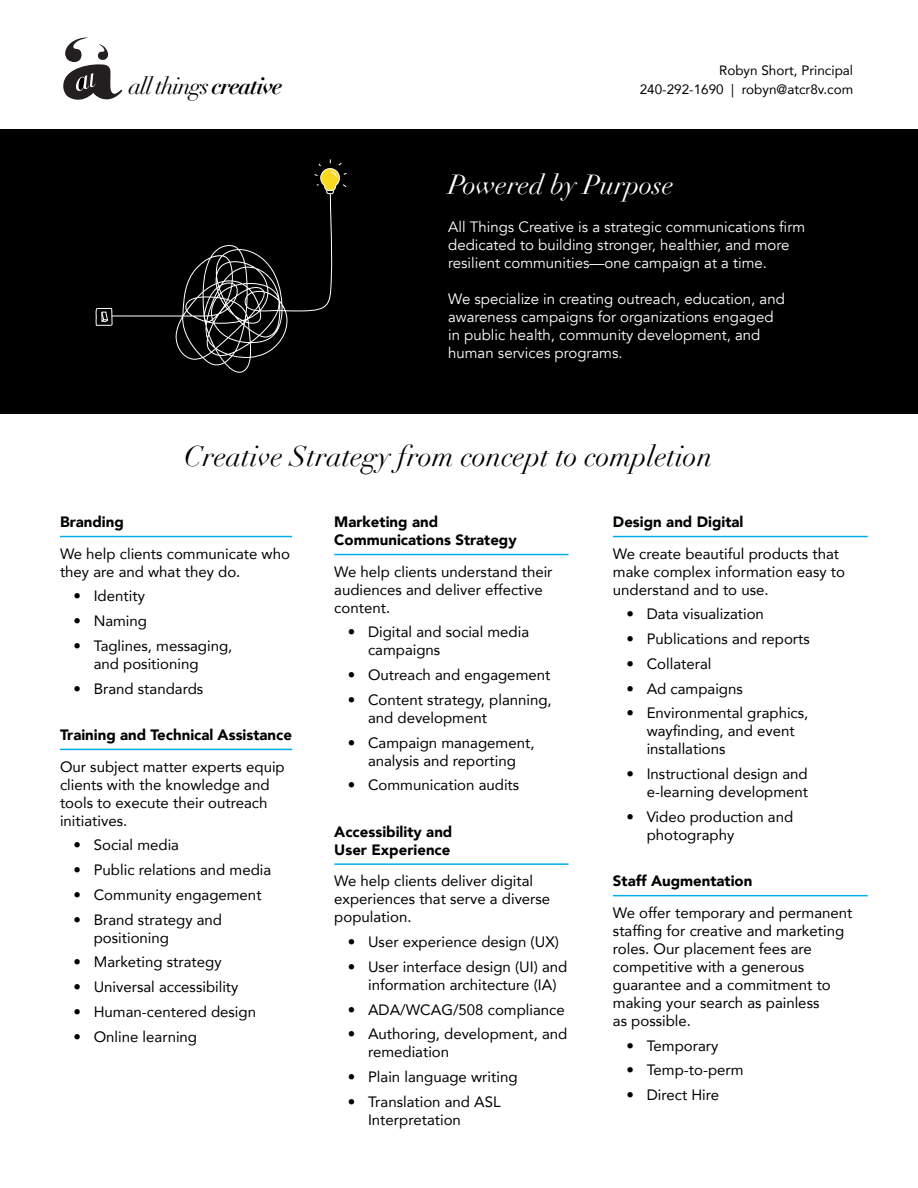
<style>
.page{position:relative;width:918px;height:1188px;background:#fff}
.page>*{position:absolute;margin:0;border:0;box-sizing:border-box;transform-origin:0 0}
.t1{font:italic 28.5px "Didot";color:#000}
.t2{font:italic 27px "Didot";color:#fff}
.t3{font:italic 23.55px "Didot LT Pro";letter-spacing:-.05em;color:#000}
.t4{font:15px/18px "Avenir";color:#000}
.t5{font:15px/18px "Avenir";color:#fff}
.t6{font:900 15px/18px "Avenir";color:#000}
.t7{font:13.5px "Avenir";color:#000}
.s1{font-weight:700}
</style>
<div class="page">
<div style="left:0;top:129px;width:918px;height:285px;background:#000"></div>
<hr style="left:60px;top:536px;width:232px;height:1px;background:#00aeef">
<hr style="left:60px;top:749px;width:232px;height:1px;background:#00aeef">
<hr style="left:334px;top:554px;width:235px;height:1px;background:#00aeef">
<hr style="left:334px;top:863px;width:235px;height:2px;background:#00aeef">
<hr style="left:613px;top:536px;width:255px;height:1px;background:#00aeef">
<hr style="left:613px;top:895px;width:255px;height:1px;background:#00aeef">
<svg style="left:63px;top:37px;width:59px;height:63px"></svg>
<svg style="left:96px;top:159px;width:251px;height:214px"></svg>
<p class="t7" style="left:719px;top:59px;width:136px">Robyn Short, Principal</p>
<p class="t3" style="left:129px;top:71px;width:155px">all things <span class="s1">creative</span></p>
<p class="t7" style="left:640px;top:79px;width:215px">240-292-1690 | robyn@atcr8v.com</p>
<p class="t2" style="left:448px;top:168px;width:227px">Powered by Purpose</p>
<p class="t5" style="left:448px;top:218px;width:359px">All Things Creative is a strategic communications firm dedicated to building stronger, healthier, and more resilient communities—one campaign at a time.</p>
<p class="t5" style="left:448px;top:290px;width:338px">We specialize in creating outreach, education, and awareness campaigns for organizations engaged in public health, community development, and human services programs.</p>
<p class="t1" style="left:184px;top:438px;width:530px">Creative Strategy from concept to completion</p>
<p class="t6" style="left:60px;top:513px;width:65px">Branding</p>
<p class="t4" style="left:60px;top:544px;width:231px">We help clients communicate who they are and what they do.</p>
<p class="t4" style="left:74px;top:587px;width:73px">• Identity</p>
<p class="t4" style="left:74px;top:612px;width:75px">• Naming</p>
<p class="t4" style="left:94px;top:636px;width:140px;text-indent:-20px">• Taglines, messaging, and positioning</p>
<p class="t4" style="left:74px;top:679px;width:131px">• Brand standards</p>
<p class="t6" style="left:60px;top:725px;width:234px">Training and Technical Assistance</p>
<p class="t4" style="left:60px;top:757px;width:226px">Our subject matter experts equip clients with the knowledge and tools to execute their outreach initiatives.</p>
<p class="t4" style="left:74px;top:836px;width:107px">• Social media</p>
<p class="t4" style="left:74px;top:860px;width:199px">• Public relations and media</p>
<p class="t4" style="left:74px;top:885px;width:190px">• Community engagement</p>
<p class="t4" style="left:94px;top:910px;width:130px;text-indent:-20px">• Brand strategy and positioning</p>
<p class="t4" style="left:74px;top:953px;width:150px">• Marketing strategy</p>
<p class="t4" style="left:74px;top:977px;width:166px">• Universal accessibility</p>
<p class="t4" style="left:74px;top:1002px;width:184px">• Human-centered design</p>
<p class="t4" style="left:74px;top:1027px;width:125px">• Online learning</p>
<p class="t6" style="left:334px;top:513px;width:184px">Marketing and<br>Communications Strategy</p>
<p class="t4" style="left:334px;top:562px;width:220px">We help clients understand their audiences and deliver effective content.</p>
<p class="t4" style="left:368px;top:623px;width:163px;text-indent:-20px">• Digital and social media campaigns</p>
<p class="t4" style="left:348px;top:666px;width:204px">• Outreach and engagement</p>
<p class="t4" style="left:368px;top:690px;width:185px;text-indent:-20px">• Content strategy, planning, and development</p>
<p class="t4" style="left:348px;top:733px;width:188px;text-align:center">• Campaign management, analysis and reporting</p>
<p class="t4" style="left:348px;top:776px;width:173px">• Communication audits</p>
<p class="t6" style="left:334px;top:822px;width:120px">Accessibility and<br>User Experience</p>
<p class="t4" style="left:334px;top:872px;width:217px">We help clients deliver digital experiences that serve a diverse population.</p>
<p class="t4" style="left:348px;top:932px;width:213px">• User experience design (UX)</p>
<p class="t4" style="left:368px;top:957px;width:201px;text-indent:-20px">• User interface design (UI) and information architecture (IA)</p>
<p class="t4" style="left:348px;top:1000px;width:219px">• ADA/WCAG/508 compliance</p>
<p class="t4" style="left:368px;top:1025px;width:201px;text-indent:-20px">• Authoring, development, and remediation</p>
<p class="t4" style="left:348px;top:1067px;width:171px">• Plain language writing</p>
<p class="t4" style="left:368px;top:1092px;width:134px;text-indent:-20px">• Translation and ASL<br>Interpretation</p>
<p class="t6" style="left:613px;top:513px;width:132px">Design and Digital</p>
<p class="t4" style="left:613px;top:544px;width:234px">We create beautiful products that make complex information easy to understand and to use.</p>
<p class="t4" style="left:626px;top:605px;width:139px">• Data visualization</p>
<p class="t4" style="left:626px;top:630px;width:185px">• Publications and reports</p>
<p class="t4" style="left:626px;top:654px;width:87px">• Collateral</p>
<p class="t4" style="left:626px;top:679px;width:118px">• Ad campaigns</p>
<p class="t4" style="left:647px;top:704px;width:163px;text-indent:-20px">• Environmental graphics, wayfinding, and event installations</p>
<p class="t4" style="left:626px;top:765px;width:183px;text-align:right">• Instructional design and e-learning development</p>
<p class="t4" style="left:647px;top:807px;width:148px;text-indent:-20px">• Video production and photography</p>
<p class="t6" style="left:613px;top:872px;width:141px">Staff Augmentation</p>
<p class="t4" style="left:613px;top:903px;width:241px">We offer temporary and permanent staffing for creative and marketing roles. Our placement fees are competitive with a generous guarantee and a commitment to making your search as painless<br>as possible.</p>
<p class="t4" style="left:626px;top:1036px;width:93px">• Temporary</p>
<p class="t4" style="left:626px;top:1061px;width:119px">• Temp-to-perm</p>
<p class="t4" style="left:626px;top:1085px;width:94px">• Direct Hire</p>
</div>
